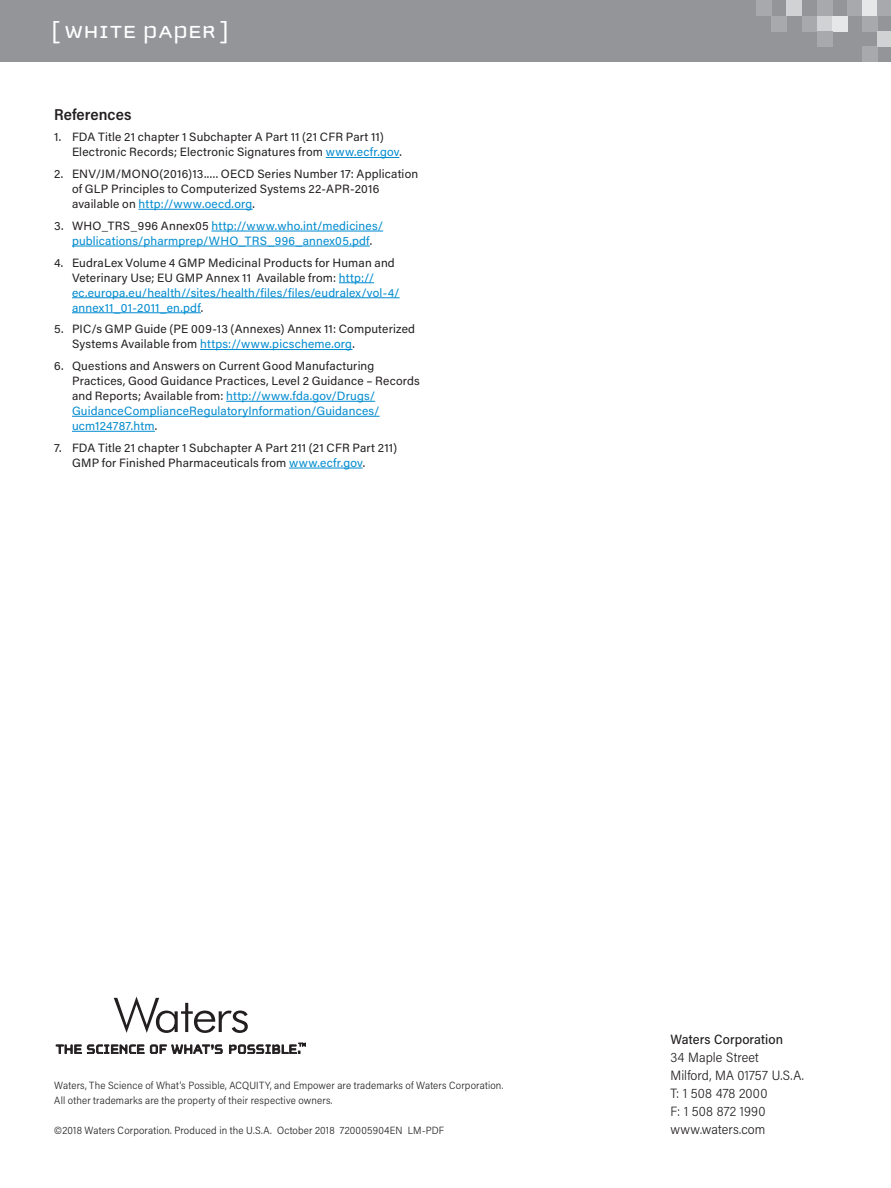
<style>
.page{position:relative;width:891px;height:1188px;background:#fff}
.page>*{position:absolute;margin:0;border:0;box-sizing:border-box;transform-origin:0 0}
.t1{font:25.5px "Cholla Unicase";letter-spacing:.025em;color:#fff;scale:1.1 1}
.t2{font:600 15.75px "Acumin Pro Semi Cond";letter-spacing:.005em;color:#231f20}
.t3{font:300 13.5px/18px "Acumin Pro Semi Cond";letter-spacing:.01em;color:#231f20}
.t4{font:500 13.5px "Acumin Pro Semi Cond";letter-spacing:.005em;color:#231f20}
.t5{font:12px/15px "Acumin Pro";letter-spacing:.015em;color:#231f20}
.t6{font:12px/15px "Acumin Pro";letter-spacing:.015em;color:#008bcf;text-align:center}
.t7{font:300 10.5px/15px "Acumin Pro Semi Cond";letter-spacing:.015em;color:#231f20}
.t8{font:300 10.5px "Acumin Pro Semi Cond";letter-spacing:.02em;color:#201d1e}
.s1{color:#008bcf}
.s2{color:#231f20}
</style>
<div class="page">
<svg style="left:56px;top:1044px;width:167px;height:10px"></svg>
<svg style="left:229px;top:1043px;width:77px;height:11px"></svg>
<svg style="left:114px;top:997px;width:134px;height:36px"></svg>
<div style="left:0;top:0;width:891px;height:62px;background:#939598"></div>
<div style="left:756px;top:0;width:15px;height:16px;background:#a8a9ad"></div>
<div style="left:862px;top:47px;width:15px;height:15px;background:#a8a9ad"></div>
<div style="left:771px;top:16px;width:16px;height:15px;background:#a8a9ad"></div>
<div style="left:787px;top:0;width:15px;height:16px;background:#d1d2d4"></div>
<div style="left:802px;top:16px;width:15px;height:15px;background:#a8a9ad"></div>
<div style="left:817px;top:16px;width:15px;height:15px;background:#d1d2d4"></div>
<div style="left:832px;top:16px;width:16px;height:15px;background:#e6e7e9"></div>
<div style="left:817px;top:0;width:15px;height:16px;background:#a8a9ad"></div>
<div style="left:817px;top:31px;width:15px;height:16px;background:#a8a9ad"></div>
<div style="left:862px;top:0;width:15px;height:16px;background:#e6e7e9"></div>
<div style="left:848px;top:0;width:14px;height:16px;background:#a8a9ad"></div>
<div style="left:877px;top:0;width:14px;height:16px;background:#a8a9ad"></div>
<div style="left:862px;top:16px;width:15px;height:15px;background:#a8a9ad"></div>
<div style="left:877px;top:31px;width:14px;height:16px;background:#d1d2d4"></div>
<hr style="left:326px;top:157px;width:73px;height:1px;background:#008bcf">
<hr style="left:139px;top:209px;width:114px;height:1px;background:#008bcf">
<hr style="left:212px;top:231px;width:171px;height:1px;background:#008bcf">
<hr style="left:72px;top:246px;width:298px;height:1px;background:#008bcf">
<hr style="left:339px;top:282px;width:35px;height:1px;background:#008bcf">
<hr style="left:72px;top:297px;width:328px;height:1px;background:#008bcf">
<hr style="left:72px;top:312px;width:129px;height:1px;background:#008bcf">
<hr style="left:200px;top:349px;width:152px;height:1px;background:#008bcf">
<hr style="left:226px;top:401px;width:149px;height:1px;background:#008bcf">
<hr style="left:72px;top:416px;width:308px;height:1px;background:#008bcf">
<hr style="left:72px;top:431px;width:83px;height:1px;background:#008bcf">
<hr style="left:289px;top:468px;width:74px;height:1px;background:#008bcf">
<h1 class="t1" style="left:51px;top:19px;width:163px">[ WHITE PAPER ]</h1>
<h2 class="t2" style="left:54px;top:103px;width:79px">References</h2>
<p class="t5" style="left:72px;top:129px;width:331px;text-indent:-18px">1. FDA Title 21 chapter 1 Subchapter A Part 11 (21 CFR Part 11)<br>Electronic Records; Electronic Signatures from <span class="s1">www.ecfr.gov</span>.</p>
<p class="t5" style="left:72px;top:166px;width:348px;text-indent:-18px">2. ENV/JM/MONO(2016)13..... OECD Series Number 17: Application of GLP Principles to Computerized Systems 22-APR-2016 available on <span class="s1">http://www.oecd.org</span>.</p>
<p class="t6" style="left:54px;top:218px;width:331px"><span class="s2">3. WHO_TRS_996 Annex05</span> http://www.who.int/medicines/ publications/pharmprep/WHO_TRS_996_annex05.pdf<span class="s2">.</span></p>
<p class="t6" style="left:72px;top:254px;width:329px;text-align:left;text-indent:-18px"><span class="s2">4. EudraLex Volume 4 GMP Medicinal Products for Human and Veterinary Use; EU GMP Annex 11 Available from:</span> http:// ec.europa.eu/health//sites/health/files/files/eudralex/vol-4/ annex11_01-2011_en.pdf<span class="s2">.</span></p>
<p class="t5" style="left:72px;top:321px;width:345px;text-indent:-18px">5. PIC/s GMP Guide (PE 009-13 (Annexes) Annex 11: Computerized<br>Systems Available from <span class="s1">https://www.picscheme.org</span>.</p>
<p class="t5" style="left:72px;top:358px;width:349px;text-indent:-18px">6. Questions and Answers on Current Good Manufacturing Practices, Good Guidance Practices, Level 2 Guidance – Records and Reports; Available from: <span class="s1">http://www.fda.gov/Drugs/ GuidanceComplianceRegulatoryInformation/Guidances/ ucm124787.htm</span>.</p>
<p class="t5" style="left:72px;top:440px;width:327px;text-indent:-18px">7. FDA Title 21 chapter 1 Subchapter A Part 211 (21 CFR Part 211)<br>GMP for Finished Pharmaceuticals from <span class="s1">www.ecfr.gov</span>.</p>
<p class="t7" style="left:54px;top:1077px;width:451px">Waters, The Science of What’s Possible, ACQUITY, and Empower are trademarks of Waters Corporation.<br>All other trademarks are the property of their respective owners.</p>
<p class="t8" style="left:54px;top:1123px;width:392px">©2018 Waters Corporation. Produced in the U.S.A. October 2018 720005904EN LM-PDF</p>
<p class="t4" style="left:670px;top:1030px;width:114px">Waters Corporation</p>
<p class="t3" style="left:670px;top:1048px;width:135px">34 Maple Street<br>Milford, MA 01757 U.S.A.<br>T: 1 508 478 2000<br>F: 1 508 872 1990 www.waters.com</p>
</div>
